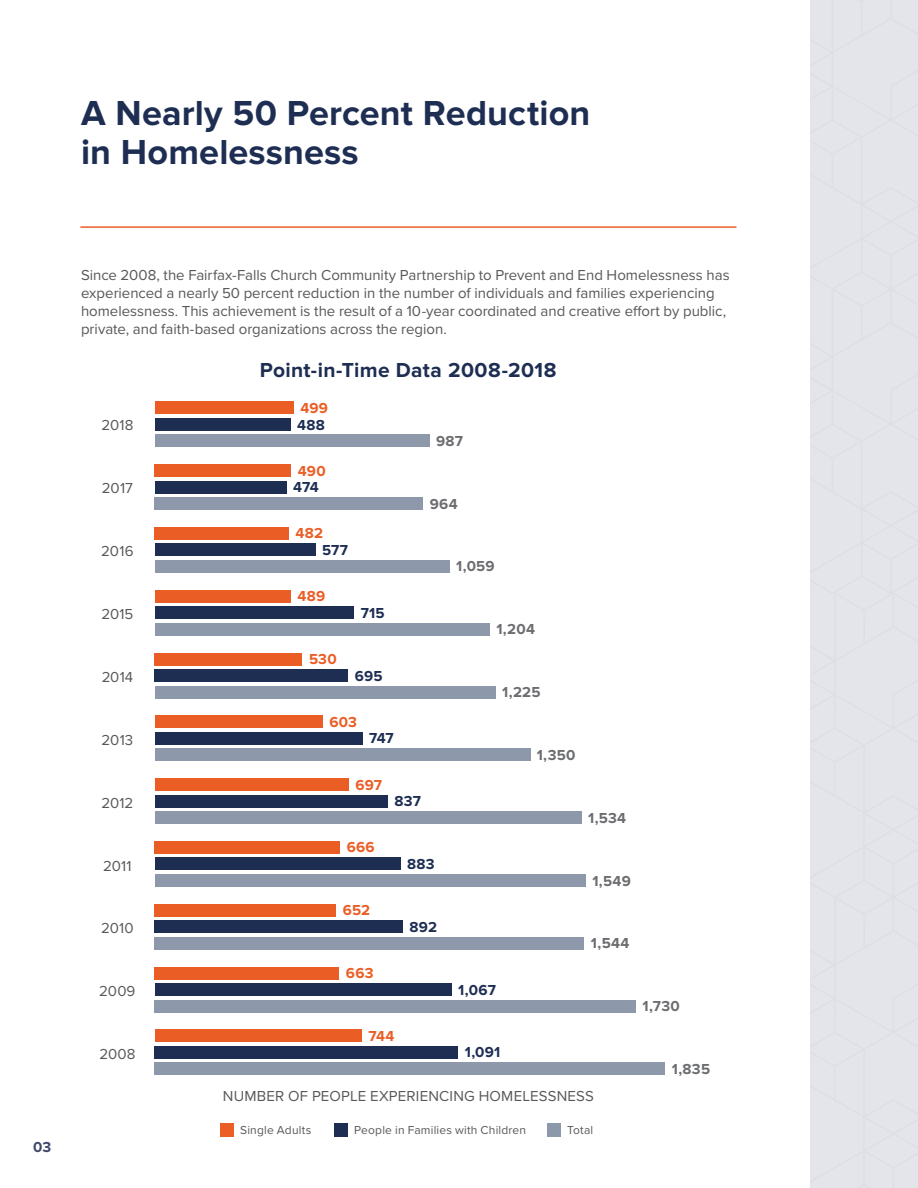
<style>
.page{position:relative;width:918px;height:1188px;background:#fff}
.page>*{position:absolute;margin:0;border:0;box-sizing:border-box;transform-origin:0 0}
.t1{font:700 36px/39px "Proxima Nova";letter-spacing:.005em;color:#1e2e53}
.t2{font:700 21px "Proxima Nova";letter-spacing:.015em;color:#1e2e53}
.t3{font:15px/18px "Proxima Nova";color:#57585a}
.t4{font:700 15px "Proxima Nova";letter-spacing:.015em;color:#6c6d70}
.t5{font:700 15px/16.6px "Proxima Nova";letter-spacing:.015em;color:#ea5e26}
.t6{font:700 15px "Proxima Nova";letter-spacing:.015em;color:#1e2e53}
.t7{font:700 15px "Proxima Nova";color:#3f486a}
.t8{font:12px "Proxima Nova";letter-spacing:.015em;color:#57585a}
.s1{color:#1e2e53}
</style>
<div class="page">
<div style="left:810px;top:0;width:108px;height:593px;background:#e4e5ea"></div>
<div style="left:810px;top:593px;width:108px;height:595px;background:#e4e5ea"></div>
<hr style="left:80px;top:226px;width:656px;height:2px;background:#ea5e26">
<div style="left:220px;top:1124px;width:13px;height:13px;background:#eb5f27"></div>
<div style="left:334px;top:1124px;width:13px;height:13px;background:#1e2e53"></div>
<div style="left:547px;top:1124px;width:13px;height:13px;background:#8d99aa"></div>
<div style="left:155px;top:435px;width:274px;height:12px;background:#8d99aa"></div>
<div style="left:155px;top:498px;width:268px;height:12px;background:#8d99aa"></div>
<div style="left:155px;top:560px;width:294px;height:13px;background:#8d99aa"></div>
<div style="left:155px;top:623px;width:335px;height:12px;background:#8d99aa"></div>
<div style="left:155px;top:686px;width:340px;height:12px;background:#8d99aa"></div>
<div style="left:155px;top:749px;width:375px;height:12px;background:#8d99aa"></div>
<div style="left:155px;top:812px;width:426px;height:12px;background:#8d99aa"></div>
<div style="left:155px;top:874px;width:431px;height:13px;background:#8d99aa"></div>
<div style="left:155px;top:937px;width:429px;height:12px;background:#8d99aa"></div>
<div style="left:155px;top:1000px;width:481px;height:12px;background:#8d99aa"></div>
<div style="left:155px;top:1063px;width:510px;height:12px;background:#8d99aa"></div>
<div style="left:155px;top:418px;width:136px;height:12px;background:#1e2e53"></div>
<div style="left:155px;top:481px;width:132px;height:12px;background:#1e2e53"></div>
<div style="left:155px;top:544px;width:160px;height:12px;background:#1e2e53"></div>
<div style="left:155px;top:607px;width:199px;height:12px;background:#1e2e53"></div>
<div style="left:155px;top:670px;width:193px;height:12px;background:#1e2e53"></div>
<div style="left:155px;top:732px;width:208px;height:12px;background:#1e2e53"></div>
<div style="left:155px;top:795px;width:233px;height:12px;background:#1e2e53"></div>
<div style="left:155px;top:858px;width:245px;height:12px;background:#1e2e53"></div>
<div style="left:155px;top:921px;width:248px;height:12px;background:#1e2e53"></div>
<div style="left:155px;top:984px;width:297px;height:12px;background:#1e2e53"></div>
<div style="left:155px;top:1046px;width:303px;height:12px;background:#1e2e53"></div>
<div style="left:155px;top:402px;width:139px;height:12px;background:#ea5e26"></div>
<div style="left:155px;top:465px;width:136px;height:12px;background:#ea5e26"></div>
<div style="left:155px;top:527px;width:134px;height:13px;background:#ea5e26"></div>
<div style="left:155px;top:590px;width:136px;height:12px;background:#ea5e26"></div>
<div style="left:155px;top:653px;width:147px;height:12px;background:#ea5e26"></div>
<div style="left:155px;top:716px;width:167px;height:12px;background:#ea5e26"></div>
<div style="left:155px;top:779px;width:194px;height:12px;background:#ea5e26"></div>
<div style="left:155px;top:841px;width:185px;height:13px;background:#ea5e26"></div>
<div style="left:155px;top:904px;width:181px;height:12px;background:#ea5e26"></div>
<div style="left:155px;top:967px;width:184px;height:12px;background:#ea5e26"></div>
<div style="left:155px;top:1030px;width:207px;height:12px;background:#ea5e26"></div>
<h2 class="t1" style="left:81px;top:94px;width:511px">A Nearly 50 Percent Reduction in Homelessness</h2>
<p class="t7" style="left:33px;top:1138px;width:19px">03</p>
<p class="t3" style="left:81px;top:266px;width:650px">Since 2008, the Fairfax-Falls Church Community Partnership to Prevent and End Homelessness has experienced a nearly 50 percent reduction in the number of individuals and families experiencing homelessness. This achievement is the result of a 10-year coordinated and creative effort by public, private, and faith-based organizations across the region.</p>
<h3 class="t2" style="left:260px;top:358px;width:298px">Point-in-Time Data 2008-2018</h3>
<p class="t3" style="left:101px;top:416px;width:34px">2018</p>
<p class="t5" style="left:297px;top:400px;width:32px">499<br><span class="s1">488</span></p>
<p class="t4" style="left:436px;top:433px;width:28px">987</p>
<p class="t3" style="left:102px;top:479px;width:32px">2017</p>
<p class="t5" style="left:293px;top:463px;width:34px;text-align:center">490<br><span class="s1">474</span></p>
<p class="t4" style="left:430px;top:495px;width:29px">964</p>
<p class="t3" style="left:101px;top:542px;width:34px">2016</p>
<p class="t5" style="left:322px;top:526px;width:27px;text-indent:-26px">482<br><span class="s1">577</span></p>
<p class="t4" style="left:456px;top:558px;width:40px">1,059</p>
<p class="t5" style="left:297px;top:588px;width:29px">489</p>
<p class="t3" style="left:101px;top:605px;width:34px">2015</p>
<p class="t6" style="left:361px;top:604px;width:25px">715</p>
<p class="t4" style="left:496px;top:621px;width:40px">1,204</p>
<p class="t5" style="left:309px;top:651px;width:29px">530</p>
<p class="t3" style="left:102px;top:668px;width:33px">2014</p>
<p class="t6" style="left:355px;top:667px;width:29px">695</p>
<p class="t4" style="left:502px;top:683px;width:40px">1,225</p>
<p class="t5" style="left:329px;top:714px;width:29px">603</p>
<p class="t3" style="left:102px;top:731px;width:33px">2013</p>
<p class="t6" style="left:369px;top:730px;width:26px">747</p>
<p class="t4" style="left:537px;top:746px;width:40px">1,350</p>
<p class="t5" style="left:355px;top:777px;width:28px">697</p>
<p class="t3" style="left:101px;top:794px;width:33px">2012</p>
<p class="t6" style="left:394px;top:793px;width:28px">837</p>
<p class="t4" style="left:588px;top:809px;width:40px">1,534</p>
<p class="t5" style="left:347px;top:839px;width:29px">666</p>
<p class="t3" style="left:103px;top:857px;width:30px">2011</p>
<p class="t6" style="left:407px;top:855px;width:29px">883</p>
<p class="t4" style="left:592px;top:872px;width:40px">1,549</p>
<p class="t5" style="left:343px;top:902px;width:29px">652</p>
<p class="t3" style="left:101px;top:918px;width:34px">2010</p>
<p class="t6" style="left:410px;top:918px;width:29px">892</p>
<p class="t4" style="left:591px;top:935px;width:40px">1,544</p>
<p class="t5" style="left:346px;top:965px;width:29px">663</p>
<p class="t3" style="left:99px;top:981px;width:38px">2009</p>
<p class="t6" style="left:458px;top:981px;width:39px">1,067</p>
<p class="t4" style="left:643px;top:997px;width:39px">1,730</p>
<p class="t5" style="left:368px;top:1028px;width:28px">744</p>
<p class="t3" style="left:99px;top:1044px;width:38px">2008</p>
<p class="t6" style="left:465px;top:1044px;width:37px">1,091</p>
<p class="t4" style="left:672px;top:1060px;width:40px">1,835</p>
<p class="t3" style="left:223px;top:1087px;width:373px">NUMBER OF PEOPLE EXPERIENCING HOMELESSNESS</p>
<p class="t8" style="left:240px;top:1121px;width:73px">Single Adults</p>
<p class="t8" style="left:354px;top:1121px;width:174px">People in Families with Children</p>
<p class="t8" style="left:567px;top:1121px;width:28px">Total</p>
</div>
